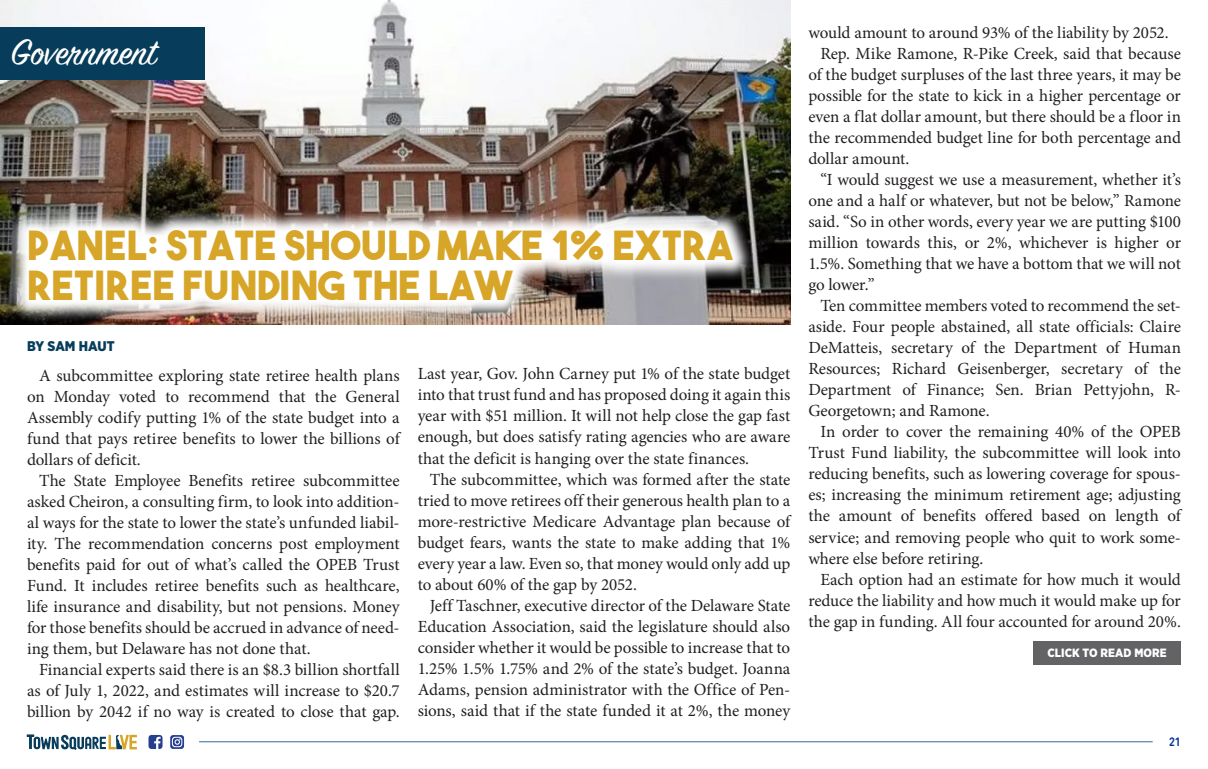
<style>
.page{position:relative;width:1208px;height:769px;background:#fff}
.page>*{position:absolute;margin:0;border:0;box-sizing:border-box;transform-origin:0 0}
.t1{font:40px/40px "The Bold Font";letter-spacing:.01em;color:#d7a628}
.t2{font:40px "Sign Painter House Script";color:#fff}
.body_copy{font:17px/21px "Minion Pro";letter-spacing:-.01em;color:#231f20;text-align:justify}
.t3{font:900 14px "Gotham Narrow";letter-spacing:-.005em;color:#073d5a}
.t4{font:900 12px "Gotham Narrow";letter-spacing:.005em;color:#fff}
.t5{font:600 12px "Avenir Next Condensed";color:#039}
</style>
<div class="page">
<hr style="left:199px;top:740px;width:953px;height:1px;background:#369">
<svg style="left:148px;top:735px;width:14px;height:13px"></svg>
<svg style="left:170px;top:735px;width:14px;height:13px"></svg>
<svg style="left:27px;top:734px;width:110px;height:15px"></svg>
<img style="left:0;top:0;width:790px;height:324px">
<svg style="left:7px;top:209px;width:746px;height:113px"></svg>
<div style="left:0;top:27px;width:204px;height:52px;background:#073d5a"></div>
<div style="left:1033px;top:641px;width:147px;height:23px;background:#636366"></div>
<p class="t2" style="left:11px;top:27px;width:147px">Government</p>
<p class="t1" style="left:27px;top:225px;width:707px">PANEL: STATE SHOULD MAKE 1% EXTRA<br>RETIREE FUNDING THE LAW</p>
<p class="t3" style="left:27px;top:336px;width:89px">BY SAM HAUT</p>
<p class="body_copy" style="left:27px;top:364px;width:374px;text-indent:12px">A subcommittee exploring state retiree health plans on Monday voted to recommend that the General Assembly codify putting 1% of the state budget into a fund that pays retiree benefits to lower the billions of dollars of deficit.</p>
<p class="body_copy" style="left:27px;top:469px;width:374px;text-indent:12px">The State Employee Benefits retiree subcommittee asked Cheiron, a consulting firm, to look into addition&shy;al ways for the state to lower the state’s unfunded liabil&shy;ity. The recommendation concerns post employment benefits paid for out of what’s called the OPEB Trust Fund. It includes retiree benefits such as healthcare, life insurance and disability, but not pensions. Money for those benefits should be accrued in advance of need&shy;ing them, but Delaware has not done that.</p>
<p class="body_copy" style="left:27px;top:658px;width:374px;text-indent:12px">Financial experts said there is an $8.3 billion shortfall as of July 1, 2022, and estimates will increase to $20.7 billion by 2042 if no way is created to close that gap.</p>
<p class="body_copy" style="left:417px;top:363px;width:374px">Last year, Gov. John Carney put 1% of the state budget into that trust fund and has proposed doing it again this year with $51 million. It will not help close the gap fast enough, but does satisfy rating agencies who are aware that the deficit is hanging over the state finances.</p>
<p class="body_copy" style="left:417px;top:468px;width:374px;text-indent:12px">The subcommittee, which was formed after the state tried to move retirees off their generous health plan to a more-restrictive Medicare Advantage plan because of budget fears, wants the state to make adding that 1% every year a law. Even so, that money would only add up to about 60% of the gap by 2052.</p>
<p class="body_copy" style="left:417px;top:594px;width:374px;text-indent:12px">Jeff Taschner, executive director of the Delaware State Education Association, said the legislature should also consider whether it would be possible to increase that to 1.25% 1.5% 1.75% and 2% of the state’s budget. Joanna Adams, pension administrator with the Office of Pen&shy;sions, said that if the state funded it at 2%, the money</p>
<p class="body_copy" style="left:808px;top:22px;width:362px">would amount to around 93% of the liability by 2052.</p>
<p class="body_copy" style="left:808px;top:43px;width:374px;text-indent:12px">Rep. Mike Ramone, R-Pike Creek, said that because of the budget surpluses of the last three years, it may be possible for the state to kick in a higher percentage or even a flat dollar amount, but there should be a floor in the recommended budget line for both percentage and dollar amount.</p>
<p class="body_copy" style="left:808px;top:169px;width:374px;text-indent:12px">“I would suggest we use a measurement, whether it’s one and a half or whatever, but not be below,” Ramone said. “So in other words, every year we are putting $100 million towards this, or 2%, whichever is higher or 1.5%. Something that we have a bottom that we will not go lower.”</p>
<p class="body_copy" style="left:808px;top:295px;width:374px;text-indent:12px">Ten committee members voted to recommend the set&shy;aside. Four people abstained, all state officials: Claire DeMatteis, secretary of the Department of Human Resources; Richard Geisenberger, secretary of the Department of Finance; Sen. Brian Pettyjohn, R-Georgetown; and Ramone.</p>
<p class="body_copy" style="left:808px;top:421px;width:374px;text-indent:12px">In order to cover the remaining 40% of the OPEB Trust Fund liability, the subcommittee will look into reducing benefits, such as lowering coverage for spous&shy;es; increasing the minimum retirement age; adjusting the amount of benefits offered based on length of service; and removing people who quit to work some&shy;where else before retiring.</p>
<p class="body_copy" style="left:808px;top:568px;width:374px;text-indent:12px">Each option had an estimate for how much it would reduce the liability and how much it would make up for the gap in funding. All four accounted for around 20%.</p>
<p class="t4" style="left:1047px;top:644px;width:121px">CLICK TO READ MORE</p>
<p class="t5" style="left:1169px;top:731px;width:13px">21</p>
</div>
